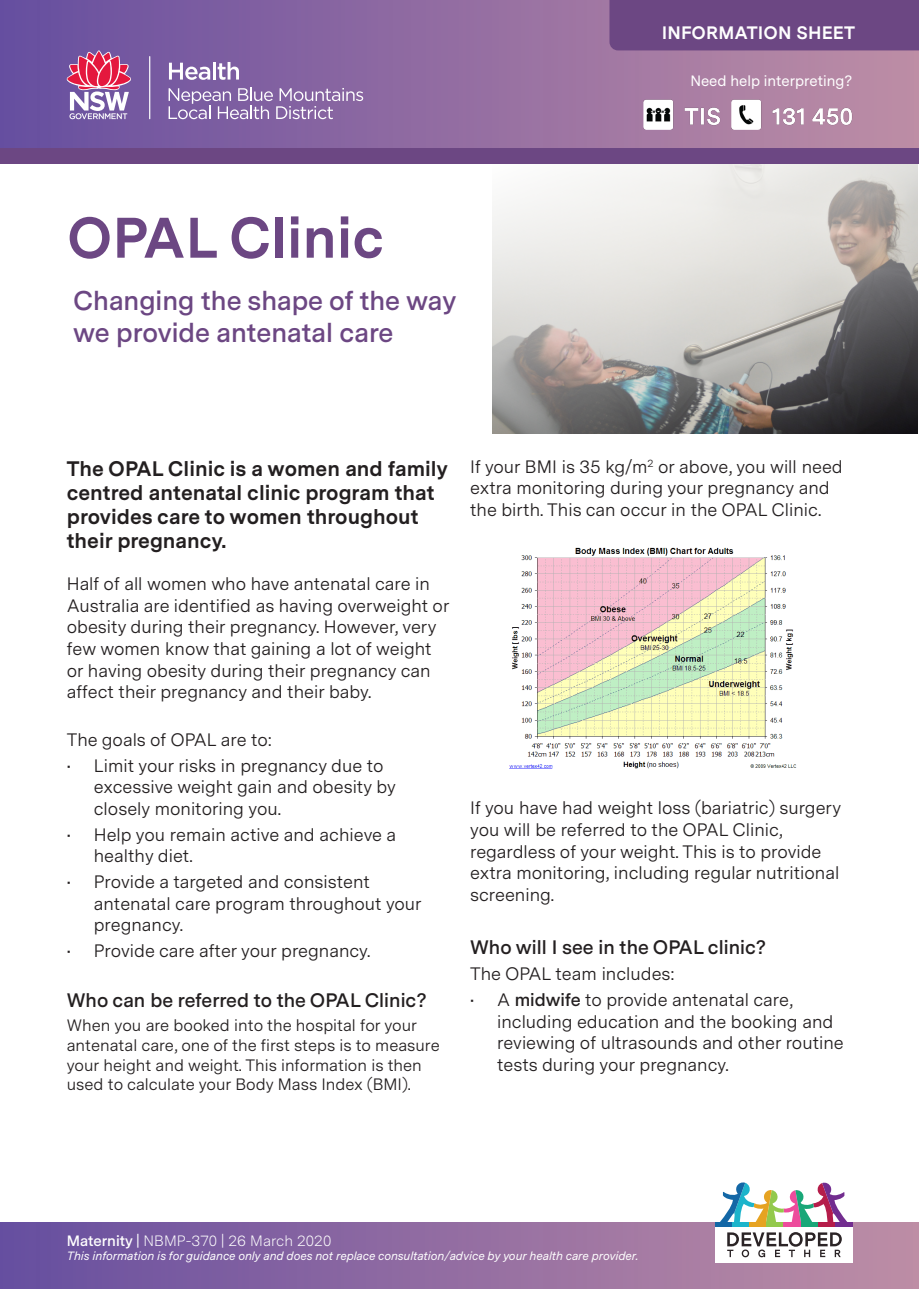
<style>
.page{position:relative;width:919px;height:1289px;background:#fff}
.page>*{position:absolute;margin:0;border:0;box-sizing:border-box;transform-origin:0 0}
.Headline{font:700 57px "Messina Sans";color:#6c4783}
.Subheading{font:600 27px/32.4px "Messina Sans";color:#6c4783}
.Body_copy{font:700 21px/24px "Messina Sans";color:#231f20}
.Body_copy-2{font:600 19.5px "Messina Sans";color:#231f20}
.Body_Subheading{font:600 19.5px "Messina Sans";color:#231f20}
.Body_copy-3{font:18px/21.6px "Messina Sans";color:#231f20}
.Body_Subheading-2{font:18px/21.6px "Messina Sans";color:#231f20}
.Sheet_Style{font:700 18px "Messina Sans";letter-spacing:.01em;color:#fff}
.Body_copy-4{font:16.5px/19.8px "Messina Sans";color:#231f20}
.Department_subtitle{font:300 15px "Messina Sans";color:#fff}
.t1{font:15px "Messina Sans";color:#fff}
.t2{font:italic 12px "Messina Sans";color:#fff}
.s1{font-weight:600}
</style>
<div class="page">
<div style="left:0;top:0;width:918px;height:149px;background:linear-gradient(to right,#684fa0,#bd8da4)"></div>
<img style="left:492px;top:164px;width:425px;height:270px">
<div style="left:0;top:1222px;width:918px;height:66px;background:linear-gradient(to right,#664c9e,#c292a9)"></div>
<hr style="left:149px;top:56px;width:1px;height:63px;background:#fff">
<svg style="left:67px;top:50px;width:64px;height:69px"></svg>
<svg style="left:169px;top:63px;width:41px;height:17px"></svg>
<hr style="left:213px;top:62px;width:3px;height:18px;background:#fff">
<svg style="left:217px;top:62px;width:22px;height:18px"></svg>
<svg style="left:168px;top:88px;width:195px;height:31px;background:#9a81b4"></svg>
<div style="left:609px;top:0;width:309px;height:50px;background:#6c4783"></div>
<img style="left:630px;top:92px;width:232px;height:46px">
<div style="left:0;top:149px;width:918px;height:15px;background:#6c4783"></div>
<div style="left:715px;top:1222px;width:137px;height:40px;background:#fff"></div>
<svg style="left:719px;top:1182px;width:128px;height:75px"></svg>
<hr style="left:715px;top:1222px;width:17px;height:4px;background:#1367a6">
<hr style="left:732px;top:1222px;width:17px;height:4px;background:#1cb4cb">
<hr style="left:749px;top:1222px;width:16px;height:4px;background:#e6a322">
<hr style="left:765px;top:1222px;width:18px;height:4px;background:#93c94c">
<hr style="left:783px;top:1222px;width:18px;height:4px;background:#ed4c9c">
<hr style="left:801px;top:1222px;width:16px;height:4px;background:#19a778">
<hr style="left:817px;top:1222px;width:18px;height:4px;background:#b51d4a">
<hr style="left:835px;top:1222px;width:17px;height:4px;background:#722d8f">
<img style="left:509px;top:547px;width:287px;height:222px">
<p class="Sheet_Style" style="left:661px;top:22px;width:195px">INFORMATION SHEET</p>
<p class="t1" style="left:690px;top:71px;width:163px">Need help interpreting?</p>
<p class="Headline" style="left:67px;top:203px;width:319px">OPAL Clinic</p>
<p class="Subheading" style="left:73px;top:285px;width:384px">Changing the shape of the way we provide antenatal care</p>
<p class="Body_copy" style="left:67px;top:458px;width:382px">The OPAL Clinic is a women and family centred antenatal clinic program that provides care to women throughout their pregnancy.</p>
<p class="Body_copy-3" style="left:67px;top:574px;width:384px">Half of all women who have antenatal care in Australia are identified as having overweight or obesity during their pregnancy. However, very few women know that gaining a lot of weight or having obesity during their pregnancy can affect their pregnancy and their baby.</p>
<p class="Body_copy-3" style="left:67px;top:729px;width:207px">The goals of OPAL are to:</p>
<p class="Body_copy-3" style="left:94px;top:755px;width:304px;text-indent:-27px">• Limit your risks in pregnancy due to excessive weight gain and obesity by closely monitoring you.</p>
<p class="Body_copy-3" style="left:94px;top:824px;width:304px;text-indent:-27px">• Help you remain active and achieve a healthy diet.</p>
<p class="Body_copy-3" style="left:94px;top:871px;width:329px;text-indent:-27px">• Provide a targeted and consistent antenatal care program throughout your pregnancy.</p>
<p class="Body_copy-3" style="left:67px;top:940px;width:305px">• Provide care after your pregnancy.</p>
<p class="Body_copy-2" style="left:67px;top:988px;width:361px">Who can be referred to the OPAL Clinic?</p>
<p class="Body_copy-4" style="left:67px;top:1015px;width:374px">When you are booked into the hospital for your antenatal care, one of the first steps is to measure your height and weight. This information is then used to calculate your Body Mass Index (BMI).</p>
<p class="Body_Subheading-2" style="left:470px;top:456px;width:374px">If your BMI is 35 kg/m<sup>2</sup> or above, you will need extra monitoring during your pregnancy and the birth. This can occur in the OPAL Clinic.</p>
<p class="Body_Subheading-2" style="left:470px;top:798px;width:372px">If you have had weight loss (bariatric) surgery you will be referred to the OPAL Clinic, regardless of your weight. This is to provide extra monitoring, including regular nutritional screening.</p>
<p class="Body_Subheading" style="left:470px;top:935px;width:297px">Who will I see in the OPAL clinic?</p>
<p class="Body_Subheading-2" style="left:470px;top:963px;width:206px">The OPAL team includes:</p>
<p class="Body_copy-3" style="left:497px;top:989px;width:348px;text-indent:-27px">• A <span class="s1">midwife</span> to provide antenatal care, including education and the booking and reviewing of ultrasounds and other routine tests during your pregnancy.</p>
<p class="Department_subtitle" style="left:67px;top:1231px;width:266px"><span class="s1">Maternity |</span> NBMP-370 | 26 March 2020</p>
<p class="t2" style="left:67px;top:1248px;width:573px">This information is for guidance only and does not replace consultation/advice by your health care provider.</p>
</div>
